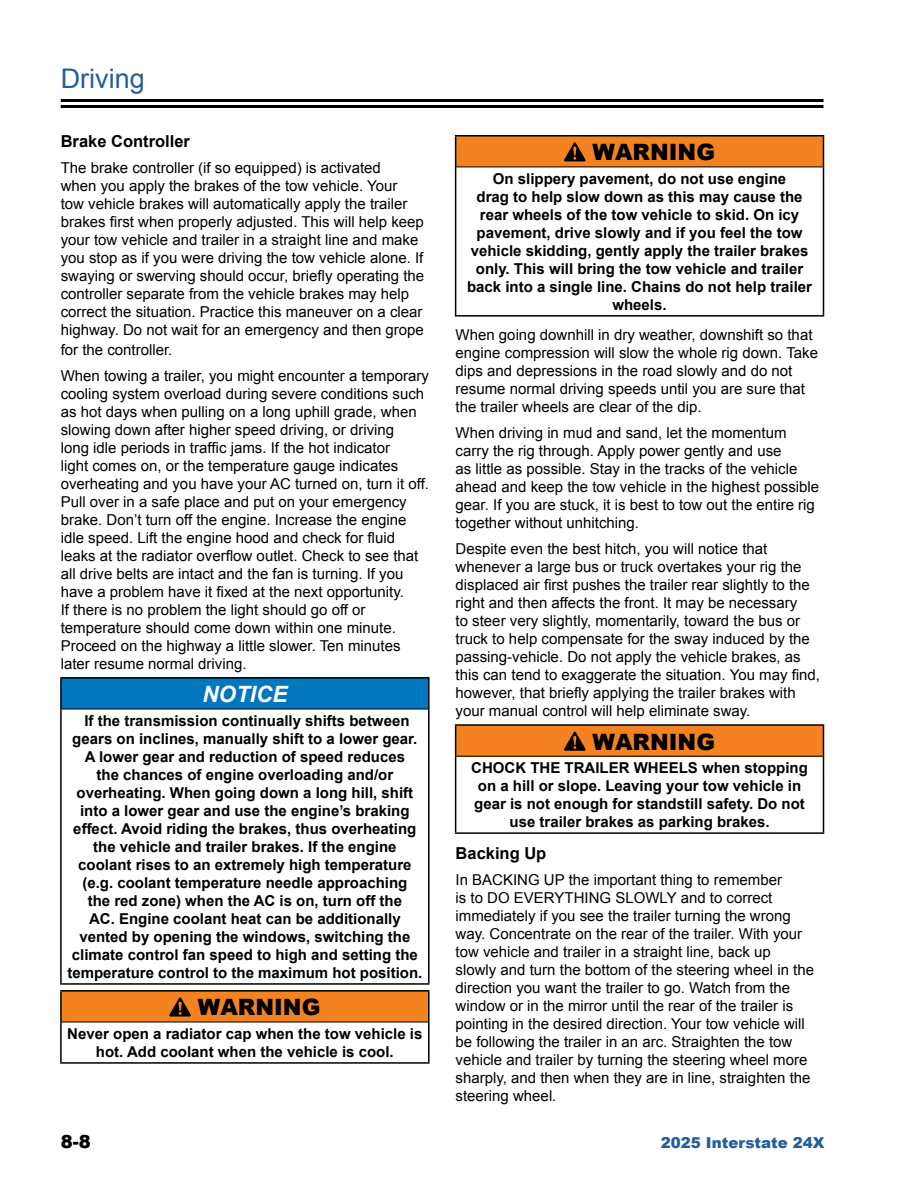
<style>
.page{position:relative;width:918px;height:1188px;background:#fff}
.page>*{position:absolute;margin:0;border:0;box-sizing:border-box;transform-origin:0 0}
.t1{font:27px "Arial";color:#215e9e}
.t2{font:900 22.5px "Arial";color:#000}
.t3{font:italic 700 22.5px "Arial";color:#fff}
.t4{font:900 18px "Arial";color:#000}
.t5{font:700 16.5px "Arial";color:#000}
.t6{font:15px/18px "Arial";color:#000}
.t7{font:700 15px/18px "Arial";color:#000;text-align:center}
.t8{font:900 15px "Arial";color:#215e9e}
</style>
<div class="page">
<hr style="left:61px;top:105px;width:763px;height:3px;background:#000">
<hr style="left:61px;top:99px;width:763px;height:3px;background:#000">
<div style="left:61px;top:678px;width:368px;height:31px;background:#0077be"></div>
<hr style="left:60px;top:677px;width:370px;height:2px;background:#000">
<hr style="left:60px;top:679px;width:2px;height:30px;background:#000">
<hr style="left:428px;top:679px;width:2px;height:30px;background:#000">
<hr style="left:60px;top:709px;width:2px;height:274px;background:#000">
<hr style="left:428px;top:709px;width:2px;height:274px;background:#000">
<hr style="left:60px;top:983px;width:370px;height:2px;background:#000">
<hr style="left:62px;top:709px;width:366px;height:1px;background:#000">
<div style="left:61px;top:991px;width:368px;height:31px;background:#f58220"></div>
<hr style="left:60px;top:990px;width:370px;height:2px;background:#000">
<hr style="left:60px;top:992px;width:2px;height:30px;background:#000">
<hr style="left:428px;top:992px;width:2px;height:30px;background:#000">
<hr style="left:60px;top:1022px;width:2px;height:40px;background:#000">
<hr style="left:428px;top:1022px;width:2px;height:40px;background:#000">
<hr style="left:60px;top:1062px;width:370px;height:2px;background:#000">
<hr style="left:62px;top:1022px;width:366px;height:1px;background:#000">
<svg style="left:169px;top:998px;width:22px;height:19px"></svg>
<div style="left:456px;top:136px;width:368px;height:31px;background:#f58220"></div>
<hr style="left:455px;top:135px;width:369px;height:1px;background:#000">
<hr style="left:455px;top:136px;width:1px;height:31px;background:#000">
<hr style="left:823px;top:136px;width:1px;height:31px;background:#000">
<hr style="left:455px;top:167px;width:1px;height:148px;background:#000">
<hr style="left:823px;top:167px;width:1px;height:148px;background:#000">
<hr style="left:455px;top:315px;width:369px;height:2px;background:#000">
<hr style="left:456px;top:167px;width:367px;height:1px;background:#000">
<svg style="left:564px;top:142px;width:22px;height:19px"></svg>
<div style="left:456px;top:725px;width:368px;height:31px;background:#f58220"></div>
<hr style="left:455px;top:724px;width:369px;height:2px;background:#000">
<hr style="left:455px;top:726px;width:1px;height:30px;background:#000">
<hr style="left:823px;top:726px;width:1px;height:30px;background:#000">
<hr style="left:455px;top:756px;width:1px;height:76px;background:#000">
<hr style="left:823px;top:756px;width:1px;height:76px;background:#000">
<hr style="left:455px;top:832px;width:369px;height:2px;background:#000">
<hr style="left:456px;top:756px;width:367px;height:1px;background:#000">
<svg style="left:564px;top:732px;width:22px;height:19px"></svg>
<h1 class="t1" style="left:61px;top:61px;width:85px">Driving</h1>
<p class="t5" style="left:61px;top:130px;width:131px">Brake Controller</p>
<p class="t6" style="left:61px;top:159px;width:365px">The brake controller (if so equipped) is activated<br>when you apply the brakes of the tow vehicle. Your tow vehicle brakes will automatically apply the trailer brakes first when properly adjusted. This will help keep your tow vehicle and trailer in a straight line and make you stop as if you were driving the tow vehicle alone. If swaying or swerving should occur, briefly operating the controller separate from the vehicle brakes may help correct the situation. Practice this maneuver on a clear highway. Do not wait for an emergency and then grope</p>
<p class="t6" style="left:61px;top:337px;width:370px;line-height:26.1px">for the controller.<br>When towing a trailer, you might encounter a temporary</p>
<p class="t6" style="left:61px;top:385px;width:367px">cooling system overload during severe conditions such as hot days when pulling on a long uphill grade, when slowing down after higher speed driving, or driving<br>long idle periods in traffic jams. If the hot indicator<br>light comes on, or the temperature gauge indicates overheating and you have your AC turned on, turn it off.<br>Pull over in a safe place and put on your emergency brake. Don’t turn off the engine. Increase the engine idle speed. Lift the engine hood and check for fluid leaks at the radiator overflow outlet. Check to see that all drive belts are intact and the fan is turning. If you have a problem have it fixed at the next opportunity.<br>If there is no problem the light should go off or temperature should come down within one minute.<br>Proceed on the highway a little slower. Ten minutes later resume normal driving.</p>
<h2 class="t3" style="left:202px;top:679px;width:87px">NOTICE</h2>
<p class="t7" style="left:67px;top:712px;width:357px">If the transmission continually shifts between gears on inclines, manually shift to a lower gear.<br>A lower gear and reduction of speed reduces<br>the chances of engine overloading and/or overheating. When going down a long hill, shift into a lower gear and use the engine’s braking effect. Avoid riding the brakes, thus overheating the vehicle and trailer brakes. If the engine coolant rises to an extremely high temperature (e.g. coolant temperature needle approaching<br>the red zone) when the AC is on, turn off the<br>AC. Engine coolant heat can be additionally vented by opening the windows, switching the climate control fan speed to high and setting the temperature control to the maximum hot position.</p>
<h2 class="t2" style="left:198px;top:991px;width:124px">WARNING</h2>
<p class="t7" style="left:67px;top:1025px;width:357px">Never open a radiator cap when the tow vehicle is hot. Add coolant when the vehicle is cool.</p>
<h2 class="t2" style="left:593px;top:136px;width:124px">WARNING</h2>
<p class="t7" style="left:467px;top:170px;width:347px">On slippery pavement, do not use engine<br>drag to help slow down as this may cause the rear wheels of the tow vehicle to skid. On icy pavement, drive slowly and if you feel the tow vehicle skidding, gently apply the trailer brakes only. This will bring the tow vehicle and trailer back into a single line. Chains do not help trailer wheels.</p>
<p class="t6" style="left:456px;top:326px;width:364px">When going downhill in dry weather, downshift so that engine compression will slow the whole rig down. Take dips and depressions in the road slowly and do not resume normal driving speeds until you are sure that the trailer wheels are clear of the dip.</p>
<p class="t6" style="left:456px;top:424px;width:365px">When driving in mud and sand, let the momentum carry the rig through. Apply power gently and use<br>as little as possible. Stay in the tracks of the vehicle ahead and keep the tow vehicle in the highest possible gear. If you are stuck, it is best to tow out the entire rig together without unhitching.</p>
<p class="t6" style="left:456px;top:540px;width:366px">Despite even the best hitch, you will notice that whenever a large bus or truck overtakes your rig the displaced air first pushes the trailer rear slightly to the right and then affects the front. It may be necessary<br>to steer very slightly, momentarily, toward the bus or truck to help compensate for the sway induced by the passing-vehicle. Do not apply the vehicle brakes, as this can tend to exaggerate the situation. You may find, however, that briefly applying the trailer brakes with your manual control will help eliminate sway.</p>
<h2 class="t2" style="left:593px;top:725px;width:124px">WARNING</h2>
<p class="t7" style="left:471px;top:759px;width:338px">CHOCK THE TRAILER WHEELS when stopping on a hill or slope. Leaving your tow vehicle in gear is not enough for standstill safety. Do not use trailer brakes as parking brakes.</p>
<p class="t5" style="left:456px;top:842px;width:92px">Backing Up</p>
<p class="t6" style="left:456px;top:871px;width:360px">In BACKING UP the important thing to remember<br>is to DO EVERYTHING SLOWLY and to correct immediately if you see the trailer turning the wrong way. Concentrate on the rear of the trailer. With your tow vehicle and trailer in a straight line, back up slowly and turn the bottom of the steering wheel in the direction you want the trailer to go. Watch from the window or in the mirror until the rear of the trailer is pointing in the desired direction. Your tow vehicle will be following the trailer in an arc. Straighten the tow vehicle and trailer by turning the steering wheel more sharply, and then when they are in line, straighten the steering wheel.</p>
<p class="t4" style="left:61px;top:1128px;width:32px">8-8</p>
<p class="t8" style="left:661px;top:1131px;width:165px">2025 Interstate 24X</p>
</div>
